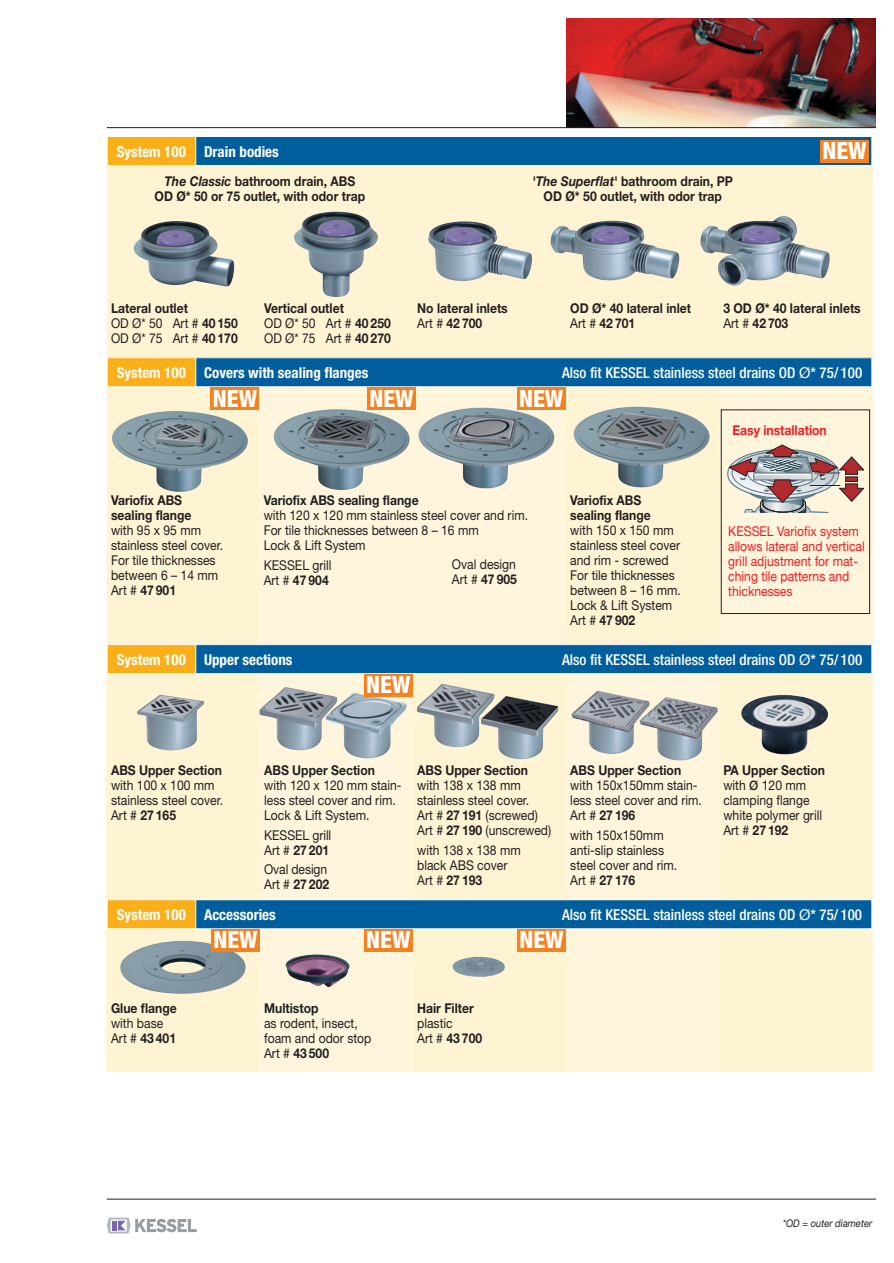
<style>
.page{position:relative;width:894px;height:1263px;background:#fff}
.page>*{position:absolute;margin:0;border:0;box-sizing:border-box;transform-origin:0 0}
.t1{font:800 condensed 23.7px "Helvetica Neue";color:#fff}
.t2{font:500 condensed 15px "Helvetica Neue";color:#fff}
.t3{font:700 condensed 15px "Helvetica Neue";color:#fff}
.t4{font:13.5px/15px "Helvetica Neue";color:#231f20;scale:.9 1}
.t5{font:700 13.5px/15px "Helvetica Neue";color:#231f20;scale:.9 1}
.t6{font:13.5px/15px "Helvetica Neue";color:#ee1d23;scale:.9 1}
.t7{font:700 13.5px "Helvetica Neue";color:#ee1d23;scale:.9 1}
.t8{font:italic 10.5px "Helvetica Neue";color:#231f20;scale:.9 1}
.s1{font-style:italic}
.s2{font-weight:400}
.s3{font-weight:400;font-stretch:normal}
.s4{font-weight:700}
.s5{font-size:18px}
</style>
<div class="page">
<img style="left:566px;top:18px;width:310px;height:109px">
<hr style="left:107px;top:127px;width:769px;height:1px;background:#231f20">
<hr style="left:107px;top:1199px;width:769px;height:1px;background:#231f20">
<svg style="left:107px;top:1218px;width:90px;height:16px"></svg>
<div style="left:107px;top:372px;width:152px;height:272px;background:#fef3d2"></div>
<div style="left:259px;top:372px;width:307px;height:272px;background:#fef5dc"></div>
<img style="left:112px;top:411px;width:136px;height:81px">
<div style="left:566px;top:372px;width:153px;height:272px;background:#fef3d2"></div>
<div style="left:719px;top:372px;width:153px;height:272px;background:#fef5dc"></div>
<div style="left:107px;top:166px;width:765px;height:202px;background:#fef3d2"></div>
<div style="left:167px;top:358px;width:705px;height:29px;background:#005e9d"></div>
<div style="left:211px;top:387px;width:48px;height:23px;background:#f58220"></div>
<div style="left:367px;top:387px;width:49px;height:23px;background:#f58220"></div>
<div style="left:167px;top:137px;width:705px;height:29px;background:#005e9d"></div>
<div style="left:166px;top:136px;width:706px;height:30px;border:1px solid #fff"></div>
<div style="left:107px;top:137px;width:89px;height:29px;background:#faaf18"></div>
<div style="left:107px;top:136px;width:89px;height:30px;border:1px solid #fff"></div>
<div style="left:107px;top:929px;width:153px;height:143px;background:#fef3d2"></div>
<img style="left:120px;top:941px;width:126px;height:53px">
<div style="left:260px;top:929px;width:153px;height:143px;background:#fef5dc"></div>
<div style="left:413px;top:929px;width:153px;height:143px;background:#fef3d2"></div>
<img style="left:286px;top:954px;width:64px;height:33px">
<div style="left:719px;top:929px;width:153px;height:143px;background:#fef3d2"></div>
<div style="left:566px;top:929px;width:153px;height:143px;background:#fef5dc"></div>
<div style="left:167px;top:900px;width:705px;height:29px;background:#005e9d"></div>
<div style="left:166px;top:899px;width:706px;height:30px;border:1px solid #fff"></div>
<div style="left:211px;top:929px;width:49px;height:22px;background:#f58220"></div>
<div style="left:364px;top:929px;width:49px;height:22px;background:#f58220"></div>
<div style="left:107px;top:674px;width:153px;height:225px;background:#fef3d2"></div>
<div style="left:260px;top:674px;width:153px;height:225px;background:#fef5dc"></div>
<div style="left:413px;top:674px;width:153px;height:225px;background:#fef3d2"></div>
<div style="left:719px;top:674px;width:153px;height:225px;background:#fef3d2"></div>
<div style="left:566px;top:674px;width:153px;height:225px;background:#fef5dc"></div>
<div style="left:167px;top:645px;width:705px;height:29px;background:#005e9d"></div>
<div style="left:166px;top:644px;width:706px;height:30px;border:1px solid #fff"></div>
<div style="left:107px;top:358px;width:89px;height:29px;background:#faaf18"></div>
<div style="left:107px;top:357px;width:89px;height:30px;border:1px solid #fff"></div>
<div style="left:107px;top:645px;width:89px;height:29px;background:#faaf18"></div>
<div style="left:107px;top:644px;width:89px;height:30px;border:1px solid #fff"></div>
<div style="left:107px;top:900px;width:89px;height:29px;background:#faaf18"></div>
<div style="left:107px;top:899px;width:89px;height:30px;border:1px solid #fff"></div>
<img style="left:137px;top:695px;width:67px;height:55px">
<img style="left:428px;top:221px;width:104px;height:60px">
<img style="left:134px;top:221px;width:101px;height:66px">
<img style="left:294px;top:212px;width:84px;height:85px">
<img style="left:551px;top:221px;width:128px;height:59px">
<img style="left:700px;top:216px;width:130px;height:70px">
<img style="left:259px;top:687px;width:67px;height:63px">
<img style="left:326px;top:693px;width:81px;height:65px">
<div style="left:364px;top:674px;width:49px;height:22px;background:#f58220"></div>
<img style="left:417px;top:684px;width:78px;height:63px">
<div style="left:517px;top:929px;width:49px;height:22px;background:#f58220"></div>
<img style="left:273px;top:409px;width:137px;height:81px">
<img style="left:418px;top:407px;width:137px;height:82px">
<div style="left:517px;top:387px;width:49px;height:23px;background:#f58220"></div>
<img style="left:573px;top:406px;width:137px;height:82px">
<img style="left:571px;top:690px;width:68px;height:64px">
<img style="left:639px;top:697px;width:79px;height:63px">
<img style="left:481px;top:695px;width:78px;height:64px">
<img style="left:452px;top:957px;width:53px;height:20px">
<img style="left:741px;top:694px;width:88px;height:61px">
<svg style="left:728px;top:445px;width:136px;height:68px"></svg>
<div style="left:721px;top:410px;width:149px;height:204px;border:1px solid #231f20"></div>
<div style="left:820px;top:140px;width:49px;height:22px;background:#f58220"></div>
<p class="t3" style="left:117px;top:146px;width:164px">System 100 Drain bodies</p>
<p class="t5" style="left:155px;top:175px;width:235px;text-align:center"><span class="s1">The Classic</span> bathroom drain, ABS<br>OD Ø* 50 or 75 outlet, with odor trap</p>
<p class="t5" style="left:532px;top:175px;width:224px;text-align:center"><span class="s1">'The Superflat'</span> bathroom drain, PP<br>OD Ø* 50 outlet, with odor trap</p>
<h1 class="t1" style="left:822px;top:142px;width:46px">NEW</h1>
<p class="t5" style="left:111px;top:302px;width:142px">Lateral outlet<br><span class="s2">OD Ø* 50 Art #</span> 40 150<br><span class="s2">OD Ø* 75 Art #</span> 40 170</p>
<p class="t5" style="left:264px;top:302px;width:142px">Vertical outlet<br><span class="s2">OD Ø* 50 Art #</span> 40 250<br><span class="s2">OD Ø* 75 Art #</span> 40 270</p>
<p class="t5" style="left:417px;top:302px;width:102px">No lateral inlets<br><span class="s2">Art #</span> 42 700</p>
<p class="t5" style="left:570px;top:302px;width:136px">OD Ø* 40 lateral inlet<br><span class="s2">Art #</span> 42 701</p>
<p class="t5" style="left:723px;top:302px;width:154px">3 OD Ø* 40 lateral inlets<br><span class="s2">Art #</span> 42 703</p>
<p class="t3" style="left:117px;top:367px;width:71px">System 100</p>
<p class="t3" style="left:204px;top:367px;width:166px">Covers with sealing flanges</p>
<p class="t2" style="left:562px;top:367px;width:302px">Also fit KESSEL stainless steel drains OD <span class="s3">Ø</span>* 75/ 100</p>
<h1 class="t1" style="left:213px;top:390px;width:46px">NEW</h1>
<h1 class="t1" style="left:370px;top:390px;width:46px">NEW</h1>
<h1 class="t1" style="left:519px;top:390px;width:46px">NEW</h1>
<p class="t7" style="left:732px;top:425px;width:106px">Easy installation</p>
<p class="t5" style="left:111px;top:494px;width:91px">Variofix ABS sealing flange</p>
<p class="t4" style="left:111px;top:524px;width:126px">with 95 x 95 mm stainless steel cover.<br>For tile thicknesses between 6 – 14 mm<br>Art # <span class="s4">47 901</span></p>
<p class="t5" style="left:264px;top:494px;width:174px">Variofix ABS sealing flange</p>
<p class="t4" style="left:264px;top:509px;width:295px">with 120 x 120 mm stainless steel cover and rim.<br>For tile thicknesses between 8 – 16 mm<br>Lock &amp; Lift System</p>
<p class="t4" style="left:264px;top:559px;width:77px">KESSEL grill<br>Art # <span class="s4">47 904</span></p>
<p class="t4" style="left:452px;top:558px;width:74px">Oval design<br>Art # <span class="s4">47 905</span></p>
<p class="t5" style="left:570px;top:494px;width:91px">Variofix ABS sealing flange</p>
<p class="t4" style="left:570px;top:524px;width:124px">with 150 x 150 mm stainless steel cover and rim - screwed<br>For tile thicknesses between 8 – 16 mm.<br>Lock &amp; Lift System<br>Art # <span class="s4">47 902</span></p>
<p class="t6" style="left:728px;top:525px;width:153px">KESSEL Variofix system allows lateral and vertical grill adjustment for mat&shy;ching tile patterns and thicknesses</p>
<p class="t3" style="left:117px;top:654px;width:71px">System 100</p>
<p class="t3" style="left:204px;top:654px;width:90px">Upper sections</p>
<p class="t2" style="left:562px;top:654px;width:302px">Also fit KESSEL stainless steel drains OD <span class="s3">Ø</span>* 75/ 100</p>
<h1 class="t1" style="left:366px;top:676px;width:46px">NEW</h1>
<p class="t5" style="left:111px;top:764px;width:125px">ABS Upper Section</p>
<p class="t4" style="left:111px;top:779px;width:126px">with 100 x 100 mm stainless steel cover.<br>Art # <span class="s4">27 165</span></p>
<p class="t5" style="left:264px;top:764px;width:125px">ABS Upper Section</p>
<p class="t4" style="left:264px;top:779px;width:154px">with 120 x 120 mm stain&shy;less steel cover and rim.<br>Lock &amp; Lift System.</p>
<p class="t4" style="left:264px;top:829px;width:76px">KESSEL grill<br>Art # <span class="s4">27 201</span></p>
<p class="t4" style="left:264px;top:863px;width:74px">Oval design<br>Art # <span class="s4">27 202</span></p>
<p class="t5" style="left:417px;top:764px;width:125px">ABS Upper Section</p>
<p class="t4" style="left:417px;top:779px;width:150px">with 138 x 138 mm stainless steel cover.<br>Art # <span class="s4">27 191</span> (screwed)<br>Art # <span class="s4">27 190</span> (unscrewed)</p>
<p class="t4" style="left:417px;top:844px;width:117px">with 138 x 138 mm black ABS cover<br>Art # <span class="s4">27 193</span></p>
<p class="t5" style="left:570px;top:764px;width:125px">ABS Upper Section</p>
<p class="t4" style="left:570px;top:779px;width:148px">with 150x150mm stain&shy;less steel cover and rim.<br>Art # <span class="s4">27 196</span></p>
<p class="t4" style="left:570px;top:829px;width:120px">with 150x150mm anti-slip stainless steel cover and rim.<br>Art # <span class="s4">27 176</span></p>
<p class="t4" style="left:723px;top:764px;width:114px"><span class="s4">PA Upper Section </span>with <span class="s5">ø</span> 120 mm clamping flange white polymer grill<br>Art # <span class="s4">27 192</span></p>
<p class="t3" style="left:117px;top:909px;width:71px">System 100</p>
<p class="t3" style="left:204px;top:909px;width:73px">Accessories</p>
<p class="t2" style="left:562px;top:909px;width:302px">Also fit KESSEL stainless steel drains OD <span class="s3">Ø</span>* 75/ 100</p>
<h1 class="t1" style="left:213px;top:932px;width:46px">NEW</h1>
<h1 class="t1" style="left:366px;top:932px;width:46px">NEW</h1>
<h1 class="t1" style="left:519px;top:932px;width:46px">NEW</h1>
<p class="t5" style="left:111px;top:1002px;width:74px">Glue flange</p>
<p class="t4" style="left:111px;top:1017px;width:74px">with base<br>Art # <span class="s4">43 401</span></p>
<p class="t5" style="left:264px;top:1002px;width:62px">Multistop</p>
<p class="t4" style="left:264px;top:1017px;width:121px">as rodent, insect, foam and odor stop<br>Art # <span class="s4">43 500</span></p>
<p class="t5" style="left:417px;top:1002px;width:64px">Hair Filter</p>
<p class="t4" style="left:417px;top:1017px;width:74px">plastic<br>Art # <span class="s4">43 700</span></p>
<p class="t8" style="left:783px;top:1219px;width:101px">*OD = outer diameter</p>
</div>
